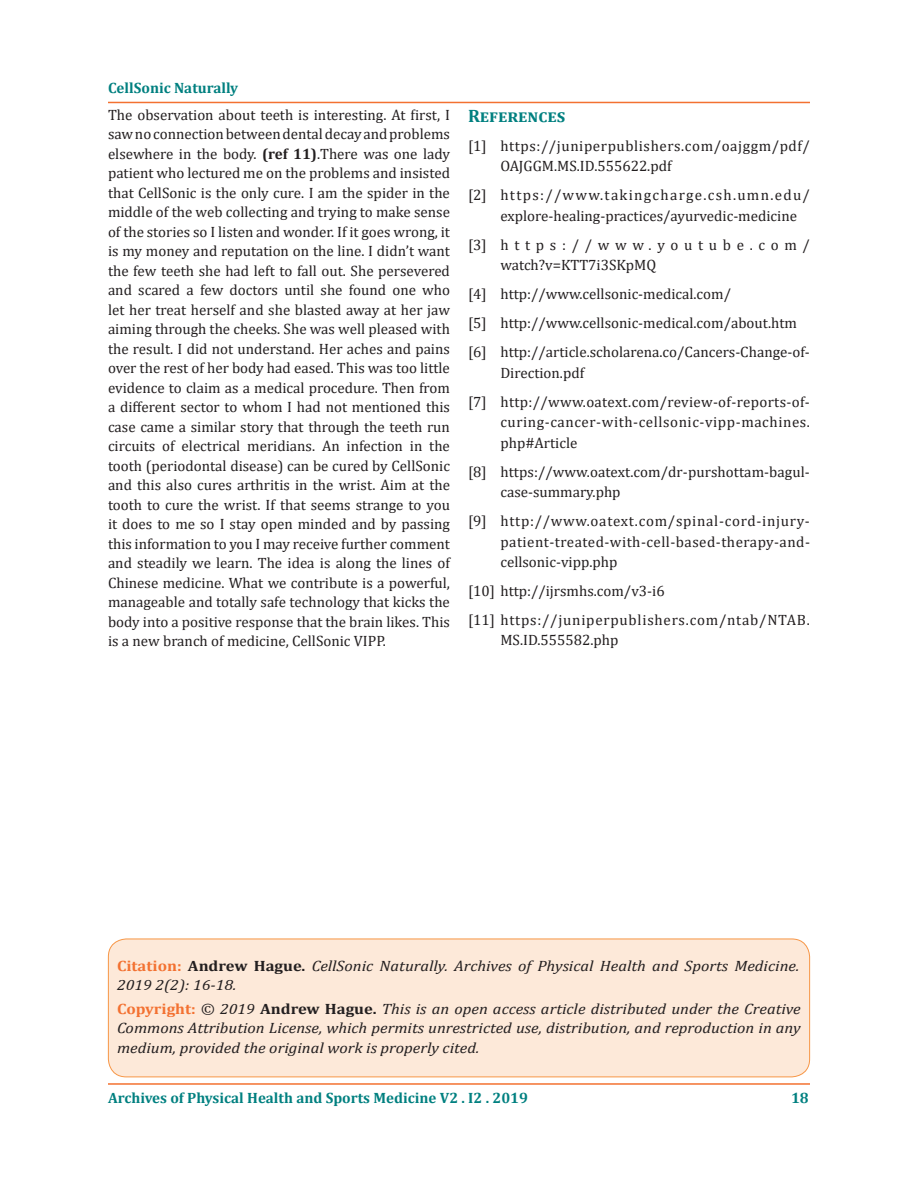
<style>
.page{position:relative;width:918px;height:1188px;background:#fff}
.page>*{position:absolute;margin:0;border:0;box-sizing:border-box;transform-origin:0 0}
.t1{font:700 18px "Cambria";color:#008080}
.t2{font:15px/19.5px "Cambria";color:#231f20;text-align:justify}
.t3{font:italic 15px/19.5px "Cambria";color:#231f20;scale:1.1 1}
.t4{font:700 15px "Cambria";color:#008080}
.t5{font:15px/20.4px "Cambria";letter-spacing:.04em;color:#231f20}
.t6{font:15px/20.4px "Cambria";letter-spacing:.05em;color:#231f20}
.t7{font:15px/20.4px "Cambria";letter-spacing:.18em;color:#231f20}
.s1{font-weight:700}
.s2{font-weight:700;font-style:normal;color:#f37131}
.s3{font-weight:700;font-style:normal;color:#f37232}
.s4{font-weight:700;font-style:normal}
</style>
<div class="page">
<hr style="left:108px;top:1083px;width:702px;height:2px;background:#f37131">
<hr style="left:108px;top:102px;width:702px;height:1px;background:#f37131">
<div style="left:108px;top:939px;width:702px;height:138px;background:#fde9d9;border-radius:18px"></div>
<div style="left:108px;top:939px;width:702px;height:138px;border:1px solid #f79646;border-radius:18px"></div>
<p class="t4" style="left:108px;top:77px;width:132px">CellSonic Naturally</p>
<p class="t2" style="left:108px;top:105px;width:344px">The observation about teeth is interesting. At first, I saw no connection between dental decay and problems elsewhere in the body. <span class="s1">(ref 11)</span>.There was one lady patient who lectured me on the problems and insisted that CellSonic is the only cure. I am the spider in the middle of the web collecting and trying to make sense of the stories so I listen and wonder. If it goes wrong, it is my money and reputation on the line. I didn’t want the few teeth she had left to fall out. She persevered and scared a few doctors until she found one who let her treat herself and she blasted away at her jaw aiming through the cheeks. She was well pleased with the result. I did not understand. Her aches and pains over the rest of her body had eased. This was too little evidence to claim as a medical procedure. Then from a different sector to whom I had not mentioned this case came a similar story that through the teeth run circuits of electrical meridians. An infection in the tooth (periodontal disease) can be cured by CellSonic and this also cures arthritis in the wrist. Aim at the tooth to cure the wrist. If that seems strange to you it does to me so I stay open minded and by passing this information to you I may receive further comment and steadily we learn. The idea is along the lines of Chinese medicine. What we contribute is a powerful, manageable and totally safe technology that kicks the body into a positive response that the brain likes. This is a new branch of medicine, CellSonic VIPP.</p>
<p class="t1" style="left:468px;top:103px;width:99px">References</p>
<p class="t5" style="left:500px;top:136px;width:311px;text-indent:-32px">[1] https://juniperpublishers.com/oajggm/pdf/<br>OAJGGM.MS.ID.555622.pdf</p>
<p class="t2" style="left:500px;top:185px;width:311px;line-height:20.4px;text-indent:-32px">[2] https://www.takingcharge.csh.umn.edu/ explore-healing-practices/ayurvedic-medicine</p>
<p class="t7" style="left:500px;top:235px;width:311px;text-indent:-32px">[3] https://www.youtube.com/ watch?v=KTT7i3SKpMQ</p>
<p class="t2" style="left:468px;top:284px;width:265px">[4] http://www.cellsonic-medical.com/</p>
<p class="t2" style="left:468px;top:313px;width:331px">[5] http://www.cellsonic-medical.com/about.htm</p>
<p class="t2" style="left:500px;top:342px;width:311px;line-height:20.4px;text-indent:-32px">[6] http://article.scholarena.co/Cancers-Change-of-<br>Direction.pdf</p>
<p class="t2" style="left:500px;top:392px;width:311px;line-height:20.4px;text-indent:-32px">[7] http://www.oatext.com/review-of-reports-of&shy;curing-cancer-with-cellsonic-vipp-machines. php#Article</p>
<p class="t2" style="left:500px;top:461px;width:311px;line-height:20.4px;text-indent:-32px">[8] https://www.oatext.com/dr-purshottam-bagul&shy;case-summary.php</p>
<p class="t2" style="left:500px;top:511px;width:311px;line-height:20.4px;text-indent:-32px">[9] http://www.oatext.com/spinal-cord-injury&shy;patient-treated-with-cell-based-therapy-and&shy;cellsonic-vipp.php</p>
<p class="t2" style="left:468px;top:581px;width:198px">[10] http://ijrsmhs.com/v3-i6</p>
<p class="t6" style="left:500px;top:610px;width:311px;text-indent:-32px">[11] https://juniperpublishers.com/ntab/NTAB.<br>MS.ID.555582.php</p>
<p class="t3" style="left:117px;top:955px;width:622px"><span class="s2">C</span><span class="s3">itatio</span><span class="s2">n:</span> <span class="s4">Andrew Hague.</span> CellSonic Naturally. Archives of Physical Health and Sports Medicine.<br>2019 2(2): 16-18.</p>
<p class="t3" style="left:117px;top:998px;width:623px;text-align:justify"><span class="s2">Copyright:</span> © 2019 <span class="s4">Andrew Hague.</span> This is an open access article distributed under the Creative Commons Attribution License, which permits unrestricted use, distribution, and reproduction in any medium, provided the original work is properly cited.</p>
<p class="t4" style="left:108px;top:1087px;width:422px">Archives of Physical Health and Sports Medicine V2 . I2 . 2019</p>
<p class="t4" style="left:791px;top:1087px;width:19px">18</p>
</div>
